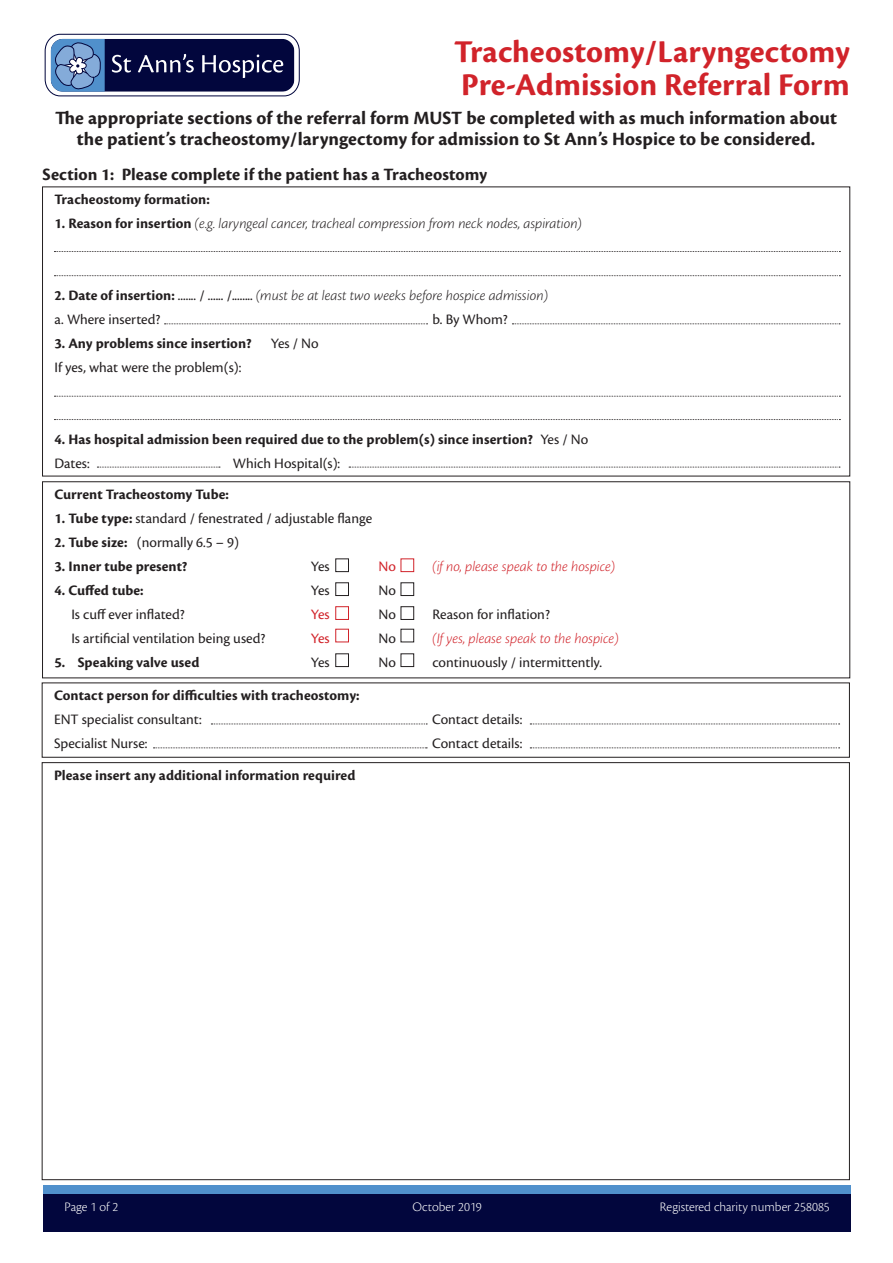
<style>
.page{position:relative;width:893px;height:1263px;background:#fff}
.page>*{position:absolute;margin:0;border:0;box-sizing:border-box;transform-origin:0 0}
.t1{font:700 33px/33px "Cronos Pro";letter-spacing:.005em;color:#d1232a}
.t2{font:700 19.5px/21px "Cronos Pro";letter-spacing:.005em;color:#231f20;text-align:center}
.t3{font:700 18px "Cronos Pro";letter-spacing:.005em;color:#231f20}
.t4{font:15px "Cronos Pro";color:#231f20}
.t5{font:700 15px/24px "Cronos Pro";letter-spacing:.005em;color:#231f20}
.t6{font:italic 300 15px/24px "Cronos Pro";letter-spacing:-.005em;color:#231f20}
.t7{font:italic 300 15px "Cronos Pro";letter-spacing:-.005em;color:#d1232a}
.t8{font:15px "Cronos Pro";color:#d1232a}
.t9{font:300 13.5px "Cronos Pro";color:#fff}
.s1{font-weight:700;font-style:normal}
.s2{font-weight:400;font-style:normal}
.s3{font-weight:400}
.s4{font-weight:700}
</style>
<div class="page">
<div style="left:43px;top:1185px;width:807px;height:9px;background:#5090cc"></div>
<div style="left:43px;top:1194px;width:807px;height:38px;background:#02063d"></div>
<div style="left:45px;top:34px;width:255px;height:62px;border:1px solid #02063d;border-radius:16px"></div>
<svg style="left:51px;top:39px;width:243px;height:53px;background:#2c3869"></svg>
<svg style="left:54px;top:251px;width:786px;height:1px"></svg>
<svg style="left:54px;top:275px;width:786px;height:1px"></svg>
<svg style="left:54px;top:396px;width:786px;height:1px"></svg>
<svg style="left:54px;top:419px;width:786px;height:1px"></svg>
<svg style="left:97px;top:467px;width:123px;height:1px"></svg>
<svg style="left:349px;top:467px;width:491px;height:1px"></svg>
<svg style="left:165px;top:323px;width:263px;height:1px"></svg>
<svg style="left:512px;top:323px;width:328px;height:1px"></svg>
<div style="left:42px;top:481px;width:808px;height:197px;border:1px solid #231f20"></div>
<div style="left:336px;top:559px;width:13px;height:13px;border:1px solid #231f20"></div>
<div style="left:336px;top:583px;width:13px;height:13px;border:1px solid #231f20"></div>
<div style="left:336px;top:606px;width:13px;height:14px;border:1px solid #d1232a"></div>
<div style="left:336px;top:629px;width:13px;height:13px;border:1px solid #d1232a"></div>
<div style="left:336px;top:654px;width:13px;height:13px;border:1px solid #231f20"></div>
<div style="left:401px;top:559px;width:13px;height:13px;border:1px solid #d1232a"></div>
<div style="left:401px;top:583px;width:13px;height:13px;border:1px solid #231f20"></div>
<div style="left:401px;top:606px;width:13px;height:14px;border:1px solid #231f20"></div>
<div style="left:401px;top:629px;width:13px;height:13px;border:1px solid #231f20"></div>
<div style="left:401px;top:654px;width:13px;height:13px;border:1px solid #231f20"></div>
<div style="left:42px;top:682px;width:808px;height:76px;border:1px solid #231f20"></div>
<svg style="left:211px;top:723px;width:216px;height:1px"></svg>
<svg style="left:530px;top:723px;width:310px;height:1px"></svg>
<svg style="left:153px;top:747px;width:274px;height:1px"></svg>
<svg style="left:530px;top:747px;width:310px;height:1px"></svg>
<h1 class="t1" style="left:454px;top:36px;width:397px">Tracheostomy/Laryngectomy<br>Pre-Admission Referral Form</h1>
<h2 class="t2" style="left:55px;top:107px;width:783px">The appropriate sections of the referral form MUST be completed with as much information about the patient’s tracheostomy/laryngectomy for admission to St Ann’s Hospice to be considered.</h2>
<p class="t3" style="left:43px;top:164px;width:446px">Section 1: Please complete if the patient has a Tracheostomy</p>
<p class="t5" style="left:54px;top:187px;width:157px">Tracheostomy formation:</p>
<p class="t6" style="left:54px;top:211px;width:529px"><span class="s1">1. Reason for insertion</span> (e.g. laryngeal cancer, tracheal compression from neck nodes, aspiration)</p>
<p class="t6" style="left:54px;top:283px;width:495px"><span class="s1">2. Date of insertion:</span> <span class="s2">....... / ...... /........</span> (must be at least two weeks before hospice admission) <span class="s2">a. Where inserted?</span></p>
<p class="t4" style="left:432px;top:311px;width:77px">b. By Whom?</p>
<p class="t5" style="left:54px;top:331px;width:199px">3. Any problems since insertion?</p>
<p class="t4" style="left:271px;top:335px;width:49px">Yes / No</p>
<p class="t4" style="left:54px;top:359px;width:188px">If yes, what were the problem(s):</p>
<p class="t5" style="left:54px;top:427px;width:535px">4. Has hospital admission been required due to the problem(s) since insertion? <span class="s3">Yes / No<br>Dates:</span></p>
<p class="t4" style="left:233px;top:455px;width:109px">Which Hospital(s):</p>
<p class="t5" style="left:54px;top:482px;width:176px">Current Tracheostomy Tube:</p>
<p class="t4" style="left:54px;top:509px;width:319px"><span class="s4">1. Tube type:</span> standard / fenestrated / adjustable flange</p>
<p class="t4" style="left:54px;top:533px;width:186px"><span class="s4">2. Tube size:</span> (normally 6.5 – 9)</p>
<p class="t5" style="left:54px;top:554px;width:135px">3. Inner tube present?</p>
<p class="t4" style="left:311px;top:557px;width:20px">Yes</p>
<p class="t8" style="left:378px;top:557px;width:19px">No</p>
<p class="t7" style="left:432px;top:558px;width:184px">(if no, please speak to the hospice)</p>
<p class="t5" style="left:54px;top:578px;width:91px">4. Cuffed tube:</p>
<p class="t4" style="left:311px;top:581px;width:20px">Yes</p>
<p class="t4" style="left:378px;top:581px;width:19px">No</p>
<p class="t4" style="left:71px;top:605px;width:115px">Is cuff ever inflated?</p>
<p class="t8" style="left:311px;top:605px;width:20px">Yes</p>
<p class="t4" style="left:378px;top:605px;width:19px">No</p>
<p class="t4" style="left:432px;top:605px;width:119px">Reason for inflation?</p>
<p class="t4" style="left:71px;top:629px;width:196px">Is artificial ventilation being used?</p>
<p class="t8" style="left:311px;top:629px;width:20px">Yes</p>
<p class="t4" style="left:378px;top:629px;width:19px">No</p>
<p class="t7" style="left:432px;top:630px;width:188px">(If yes, please speak to the hospice)</p>
<p class="t5" style="left:54px;top:650px;width:147px">5. Speaking valve used</p>
<p class="t4" style="left:311px;top:653px;width:20px">Yes</p>
<p class="t4" style="left:378px;top:653px;width:19px">No</p>
<p class="t4" style="left:432px;top:653px;width:171px">continuously / intermittently.</p>
<p class="t5" style="left:54px;top:683px;width:307px">Contact person for difficulties with tracheostomy:</p>
<p class="t4" style="left:54px;top:711px;width:149px">ENT specialist consultant:</p>
<p class="t4" style="left:432px;top:711px;width:92px">Contact details:</p>
<p class="t4" style="left:54px;top:735px;width:95px">Specialist Nurse:</p>
<p class="t4" style="left:432px;top:735px;width:92px">Contact details:</p>
<p class="t5" style="left:54px;top:763px;width:303px">Please insert any additional information required</p>
<p class="t9" style="left:64px;top:1199px;width:55px">Page 1 of 2</p>
<p class="t9" style="left:660px;top:1199px;width:172px">Registered charity number 258085</p>
<p class="t9" style="left:412px;top:1199px;width:71px">October 2019</p>
</div>
